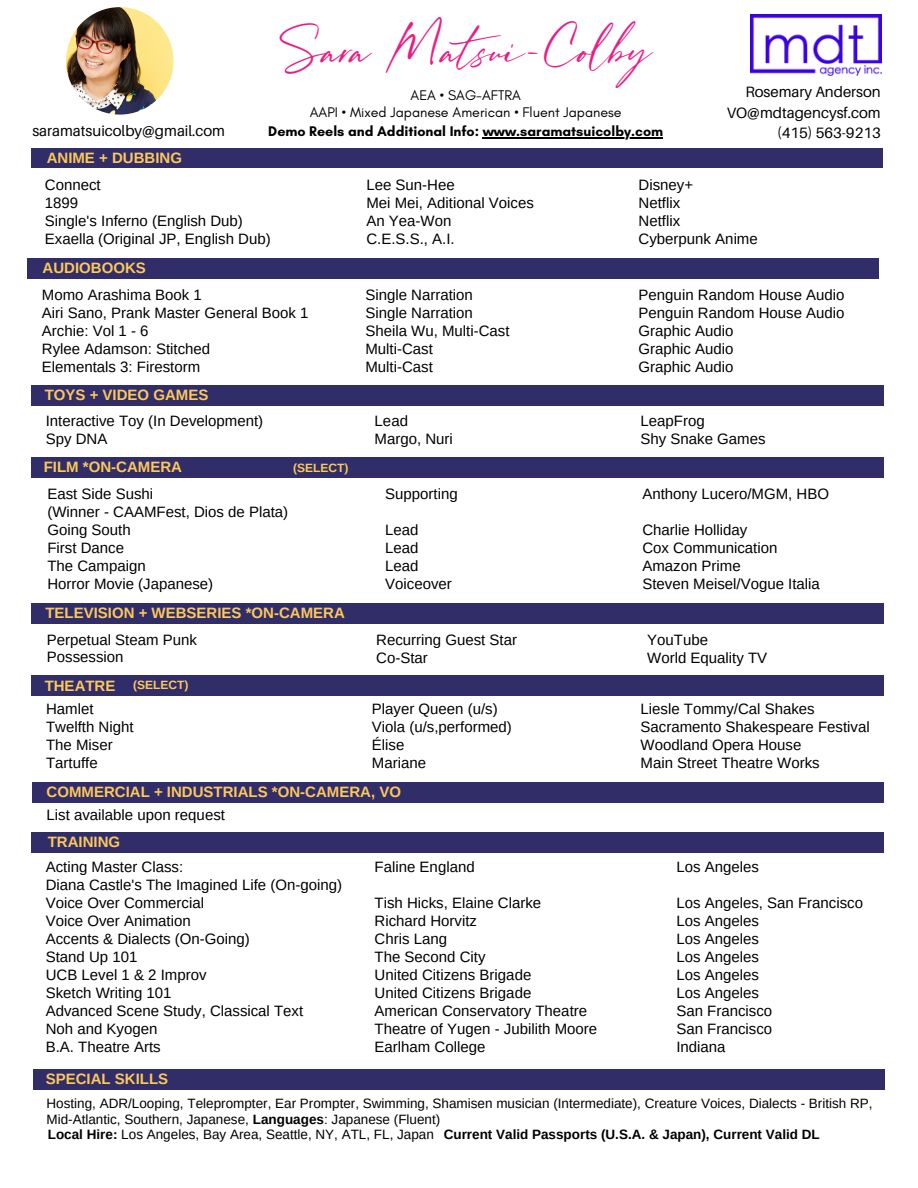
<style>
.page{position:relative;width:918px;height:1188px;background:#fff}
.page>*{position:absolute;margin:0;border:0;box-sizing:border-box;transform-origin:0 0}
.t1{font:45.6px "William Costinavel";color:#ea1c84}
.t2{font:15px "Arimo";color:#000}
.t3{font:700 15px "Arimo";color:#fec859}
.t4{font:15px "Aileron";color:#000}
.t5{font:14.25px "Glacial Indifference";color:#000}
.t6{font:700 14.25px "Glacial Indifference";color:#000}
.t7{font:13.5px/15.8px "Arimo";color:#000}
.t8{font:700 13.5px "Arimo";color:#000}
.t9{font:700 12px "Arimo";color:#fec859}
.s1{font-weight:700}
</style>
<div class="page">
<div style="left:32px;top:782px;width:852px;height:20px;background:#302d69"></div>
<div style="left:32px;top:832px;width:851px;height:20px;background:#302d69"></div>
<div style="left:33px;top:1069px;width:852px;height:20px;background:#302d69"></div>
<img style="left:751px;top:14px;width:130px;height:61px">
<div style="left:32px;top:675px;width:851px;height:21px;background:#302d69"></div>
<div style="left:32px;top:603px;width:851px;height:21px;background:#302d69"></div>
<div style="left:32px;top:457px;width:851px;height:20px;background:#302d69"></div>
<div style="left:31px;top:148px;width:852px;height:20px;background:#302d69"></div>
<div style="left:32px;top:385px;width:851px;height:20px;background:#302d69"></div>
<div style="left:27px;top:258px;width:852px;height:20px;background:#302d69"></div>
<img style="left:66px;top:7px;width:108px;height:108px;border-radius:50%">
<hr style="left:483px;top:138px;width:180px;height:1px;background:#000">
<p class="t4" style="left:32px;top:121px;width:194px">saramatsuicolby@gmail.com</p>
<p class="t3" style="left:47px;top:149px;width:137px">ANIME + DUBBING</p>
<p class="t1" style="left:279px;top:18px;width:375px">Sara Matsui-Colby</p>
<p class="t5" style="left:411px;top:87px;width:112px">AEA • SAG-AFTRA</p>
<p class="t5" style="left:310px;top:104px;width:313px">AAPI • Mixed Japanese American • Fluent Japanese</p>
<p class="t6" style="left:268px;top:123px;width:396px">Demo Reels and Additional Info: www.saramatsuicolby.com</p>
<p class="t4" style="left:746px;top:83px;width:137px">Rosemary Anderson</p>
<p class="t4" style="left:727px;top:103px;width:155px">VO@mdtagencysf.com</p>
<p class="t4" style="left:777px;top:123px;width:105px">(415) 563-9213</p>
<p class="t2" style="left:45px;top:176px;width:57px">Connect</p>
<p class="t2" style="left:45px;top:194px;width:35px">1899</p>
<p class="t2" style="left:45px;top:212px;width:199px">Single's Inferno (English Dub)</p>
<p class="t2" style="left:45px;top:230px;width:227px">Exaella (Original JP, English Dub)</p>
<p class="t3" style="left:43px;top:259px;width:105px">AUDIOBOOKS</p>
<p class="t2" style="left:42px;top:286px;width:162px">Momo Arashima Book 1</p>
<p class="t2" style="left:42px;top:304px;width:268px">Airi Sano, Prank Master General Book 1</p>
<p class="t2" style="left:42px;top:322px;width:108px">Archie: Vol 1 - 6</p>
<p class="t2" style="left:42px;top:340px;width:170px">Rylee Adamson: Stitched</p>
<p class="t2" style="left:42px;top:358px;width:160px">Elementals 3: Firestorm</p>
<p class="t3" style="left:45px;top:386px;width:165px">TOYS + VIDEO GAMES</p>
<p class="t2" style="left:46px;top:412px;width:219px">Interactive Toy (In Development)</p>
<p class="t2" style="left:46px;top:430px;width:63px">Spy DNA</p>
<p class="t3" style="left:44px;top:458px;width:140px">FILM *ON-CAMERA</p>
<p class="t2" style="left:47px;top:486px;width:107px">East Side Sushi</p>
<p class="t2" style="left:47px;top:504px;width:242px">(Winner - CAAMFest, Dios de Plata)</p>
<p class="t2" style="left:47px;top:522px;width:85px">Going South</p>
<p class="t2" style="left:47px;top:540px;width:78px">First Dance</p>
<p class="t2" style="left:47px;top:558px;width:100px">The Campaign</p>
<p class="t2" style="left:47px;top:576px;width:167px">Horror Movie (Japanese)</p>
<p class="t9" style="left:293px;top:461px;width:57px">(SELECT)</p>
<p class="t3" style="left:45px;top:605px;width:301px">TELEVISION + WEBSERIES *ON-CAMERA</p>
<p class="t2" style="left:47px;top:631px;width:152px">Perpetual Steam Punk</p>
<p class="t2" style="left:47px;top:648px;width:78px">Possession</p>
<p class="t9" style="left:133px;top:678px;width:57px">(SELECT)</p>
<p class="t3" style="left:45px;top:677px;width:72px">THEATRE</p>
<p class="t9" style="left:122px;top:679px;width:57px">(SELECT)</p>
<p class="t2" style="left:46px;top:700px;width:49px">Hamlet</p>
<p class="t2" style="left:46px;top:718px;width:89px">Twelfth Night</p>
<p class="t2" style="left:46px;top:736px;width:68px">The Miser</p>
<p class="t2" style="left:46px;top:754px;width:53px">Tartuffe</p>
<p class="t2" style="left:366px;top:176px;width:90px">Lee Sun-Hee</p>
<p class="t2" style="left:366px;top:194px;width:169px">Mei Mei, Aditional Voices</p>
<p class="t2" style="left:366px;top:212px;width:87px">An Yea-Won</p>
<p class="t2" style="left:366px;top:230px;width:90px">C.E.S.S., A.I.</p>
<p class="t2" style="left:365px;top:286px;width:109px">Single Narration</p>
<p class="t2" style="left:365px;top:304px;width:109px">Single Narration</p>
<p class="t2" style="left:365px;top:322px;width:146px">Sheila Wu, Multi-Cast</p>
<p class="t2" style="left:365px;top:340px;width:69px">Multi-Cast</p>
<p class="t2" style="left:365px;top:358px;width:69px">Multi-Cast</p>
<p class="t2" style="left:375px;top:412px;width:35px">Lead</p>
<p class="t2" style="left:375px;top:430px;width:80px">Margo, Nuri</p>
<p class="t2" style="left:385px;top:486px;width:74px">Supporting</p>
<p class="t2" style="left:385px;top:522px;width:35px">Lead</p>
<p class="t2" style="left:385px;top:540px;width:35px">Lead</p>
<p class="t2" style="left:385px;top:558px;width:35px">Lead</p>
<p class="t2" style="left:385px;top:576px;width:68px">Voiceover</p>
<p class="t2" style="left:376px;top:632px;width:142px">Recurring Guest Star</p>
<p class="t2" style="left:376px;top:650px;width:53px">Co-Star</p>
<p class="t2" style="left:372px;top:700px;width:127px">Player Queen (u/s)</p>
<p class="t2" style="left:372px;top:718px;width:142px">Viola (u/s,performed)</p>
<p class="t2" style="left:372px;top:736px;width:34px">Élise</p>
<p class="t2" style="left:372px;top:754px;width:56px">Mariane</p>
<p class="t3" style="left:47px;top:783px;width:356px">COMMERCIAL + INDUSTRIALS *ON-CAMERA, VO</p>
<p class="t2" style="left:47px;top:806px;width:180px">List available upon request</p>
<p class="t3" style="left:48px;top:833px;width:74px">TRAINING</p>
<p class="t2" style="left:46px;top:859px;width:139px">Acting Master Class:</p>
<p class="t2" style="left:46px;top:877px;width:298px">Diana Castle's The Imagined Life (On-going)</p>
<p class="t2" style="left:46px;top:895px;width:160px">Voice Over Commercial</p>
<p class="t2" style="left:46px;top:912px;width:147px">Voice Over Animation</p>
<p class="t2" style="left:46px;top:930px;width:206px">Accents &amp; Dialects (On-Going)</p>
<p class="t2" style="left:46px;top:948px;width:93px">Stand Up 101</p>
<p class="t2" style="left:46px;top:966px;width:162px">UCB Level 1 &amp; 2 Improv</p>
<p class="t2" style="left:46px;top:984px;width:127px">Sketch Writing 101</p>
<p class="t2" style="left:46px;top:1002px;width:259px">Advanced Scene Study, Classical Text</p>
<p class="t2" style="left:46px;top:1020px;width:113px">Noh and Kyogen</p>
<p class="t2" style="left:46px;top:1038px;width:117px">B.A. Theatre Arts</p>
<p class="t3" style="left:46px;top:1071px;width:124px">SPECIAL SKILLS</p>
<p class="t2" style="left:375px;top:859px;width:102px">Faline England</p>
<p class="t2" style="left:375px;top:895px;width:168px">Tish Hicks, Elaine Clarke</p>
<p class="t2" style="left:375px;top:912px;width:104px">Richard Horvitz</p>
<p class="t2" style="left:375px;top:930px;width:74px">Chris Lang</p>
<p class="t2" style="left:375px;top:948px;width:112px">The Second City</p>
<p class="t2" style="left:375px;top:966px;width:158px">United Citizens Brigade</p>
<p class="t2" style="left:375px;top:984px;width:158px">United Citizens Brigade</p>
<p class="t2" style="left:375px;top:1002px;width:214px">American Conservatory Theatre</p>
<p class="t2" style="left:375px;top:1020px;width:224px">Theatre of Yugen - Jubilith Moore</p>
<p class="t2" style="left:375px;top:1038px;width:112px">Earlham College</p>
<p class="t2" style="left:639px;top:176px;width:56px">Disney+</p>
<p class="t2" style="left:639px;top:194px;width:43px">Netflix</p>
<p class="t2" style="left:639px;top:212px;width:43px">Netflix</p>
<p class="t2" style="left:639px;top:230px;width:121px">Cyberpunk Anime</p>
<p class="t2" style="left:639px;top:286px;width:207px">Penguin Random House Audio</p>
<p class="t2" style="left:639px;top:304px;width:207px">Penguin Random House Audio</p>
<p class="t2" style="left:639px;top:322px;width:97px">Graphic Audio</p>
<p class="t2" style="left:639px;top:340px;width:97px">Graphic Audio</p>
<p class="t2" style="left:639px;top:358px;width:97px">Graphic Audio</p>
<p class="t2" style="left:641px;top:412px;width:66px">LeapFrog</p>
<p class="t2" style="left:641px;top:430px;width:127px">Shy Snake Games</p>
<p class="t2" style="left:642px;top:486px;width:188px">Anthony Lucero/MGM, HBO</p>
<p class="t2" style="left:642px;top:522px;width:107px">Charlie Holliday</p>
<p class="t2" style="left:642px;top:540px;width:137px">Cox Communication</p>
<p class="t2" style="left:642px;top:558px;width:100px">Amazon Prime</p>
<p class="t2" style="left:642px;top:576px;width:179px">Steven Meisel/Vogue Italia</p>
<p class="t2" style="left:647px;top:632px;width:62px">YouTube</p>
<p class="t2" style="left:647px;top:650px;width:121px">World Equality TV</p>
<p class="t2" style="left:641px;top:700px;width:176px">Liesle Tommy/Cal Shakes</p>
<p class="t2" style="left:641px;top:718px;width:231px">Sacramento Shakespeare Festival</p>
<p class="t2" style="left:641px;top:736px;width:162px">Woodland Opera House</p>
<p class="t2" style="left:641px;top:754px;width:181px">Main Street Theatre Works</p>
<p class="t2" style="left:676px;top:859px;width:84px">Los Angeles</p>
<p class="t2" style="left:676px;top:895px;width:188px">Los Angeles, San Francisco</p>
<p class="t2" style="left:676px;top:912px;width:84px">Los Angeles</p>
<p class="t2" style="left:676px;top:930px;width:84px">Los Angeles</p>
<p class="t2" style="left:676px;top:948px;width:84px">Los Angeles</p>
<p class="t2" style="left:676px;top:966px;width:84px">Los Angeles</p>
<p class="t2" style="left:676px;top:984px;width:84px">Los Angeles</p>
<p class="t2" style="left:676px;top:1002px;width:97px">San Francisco</p>
<p class="t2" style="left:676px;top:1020px;width:97px">San Francisco</p>
<p class="t2" style="left:676px;top:1038px;width:51px">Indiana</p>
<p class="t7" style="left:47px;top:1095px;width:828px">Hosting, ADR/Looping, Teleprompter, Ear Prompter, Swimming, Shamisen musician (Intermediate), Creature Voices, Dialects - British RP,<br>Mid-Atlantic, Southern, Japanese, <span class="s1">Languages</span>: Japanese (Fluent)</p>
<p class="t8" style="left:444px;top:1127px;width:378px">Current Valid Passports (U.S.A. &amp; Japan), Current Valid DL</p>
<p class="t7" style="left:48px;top:1127px;width:388px"><span class="s1">Local Hire:</span> Los Angeles, Bay Area, Seattle, NY, ATL, FL, Japan</p>
</div>
